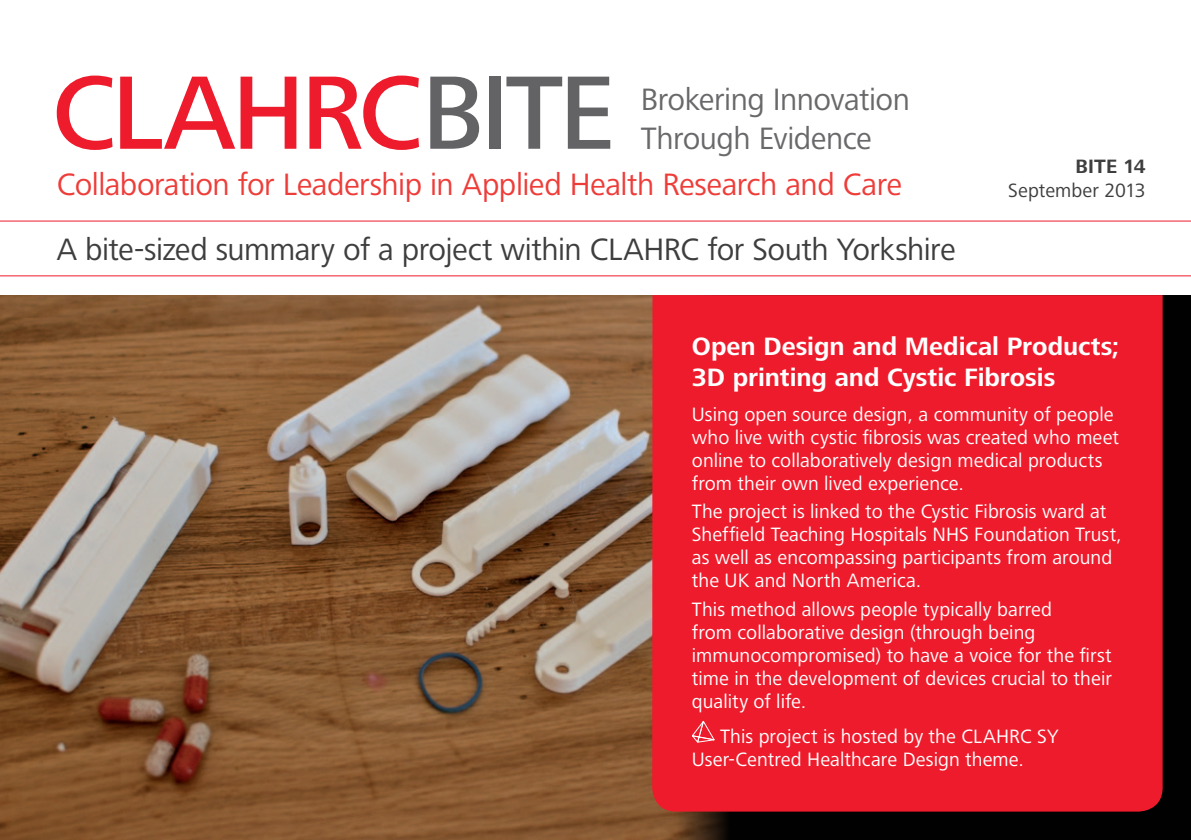
<style>
.page{position:relative;width:1191px;height:840px;background:#fff}
.page>*{position:absolute;margin:0;border:0;box-sizing:border-box;transform-origin:0 0}
.t1{font:500 108px "Frutiger Next LT";letter-spacing:-.035em;color:#ee1b2c}
.t2{font:32px "Frutiger Next LT";letter-spacing:-.015em;color:#3e3e3f}
.t3{font:32px "Frutiger Next LT";letter-spacing:-.015em;color:#ee3d39}
.t4{font:32px/38.4px "Frutiger Next LT";letter-spacing:-.015em;color:#69696c}
.t5{font:700 26px/31.2px "Frutiger Next LT";color:#fff}
.t6{font:20px/23px "Frutiger Next LT";letter-spacing:.005em;color:#fff}
.t7{font:20px "Frutiger Next LT";letter-spacing:.005em;color:#3e3e3f}
.t8{font:700 20px "Frutiger Next LT";letter-spacing:.005em;color:#3e3e3f}
.s1{color:#636366}
</style>
<div class="page">
<img style="left:0;top:295px;width:675px;height:544px">
<svg style="left:675px;top:295px;width:516px;height:544px;background:#0a0303"></svg>
<hr style="left:0;top:275px;width:1191px;height:1px;background:#ee1b2c">
<hr style="left:0;top:220px;width:1191px;height:1px;background:#ee1b2c">
<div style="left:652px;top:295px;width:510px;height:516px;background:#ee1b2c"></div>
<svg style="left:690px;top:719px;width:30px;height:24px"></svg>
<p class="t1" style="left:52px;top:53px;width:565px">CLAHRC<span class="s1">BITE</span></p>
<p class="t4" style="left:641px;top:80px;width:271px">Brokering Innovation<br>Through Evidence</p>
<p class="t3" style="left:57px;top:166px;width:847px">Collaboration for Leadership in Applied Health Research and Care</p>
<p class="t2" style="left:57px;top:231px;width:900px">A bite-sized summary of a project within CLAHRC for South Yorkshire</p>
<p class="t8" style="left:1075px;top:155px;width:72px">BITE 14</p>
<p class="t7" style="left:1008px;top:179px;width:139px">September 2013</p>
<p class="t5" style="left:692px;top:330px;width:429px">Open Design and Medical Products;<br>3D printing and Cystic Fibrosis</p>
<p class="t6" style="left:692px;top:402px;width:429px">Using open source design, a community of people who live with cystic fibrosis was created who meet online to collaboratively design medical products from their own lived experience.</p>
<p class="t6" style="left:692px;top:500px;width:431px">The project is linked to the Cystic Fibrosis ward at Sheffield Teaching Hospitals NHS Foundation Trust, as well as encompassing participants from around the UK and North America.</p>
<p class="t6" style="left:692px;top:597px;width:421px">This method allows people typically barred<br>from collaborative design (through being immunocompromised) to have a voice for the first time in the development of devices crucial to their quality of life.</p>
<p class="t6" style="left:692px;top:724px;width:368px;text-indent:28px">This project is hosted by the CLAHRC SY<br>User-Centred Healthcare Design theme.</p>
</div>
